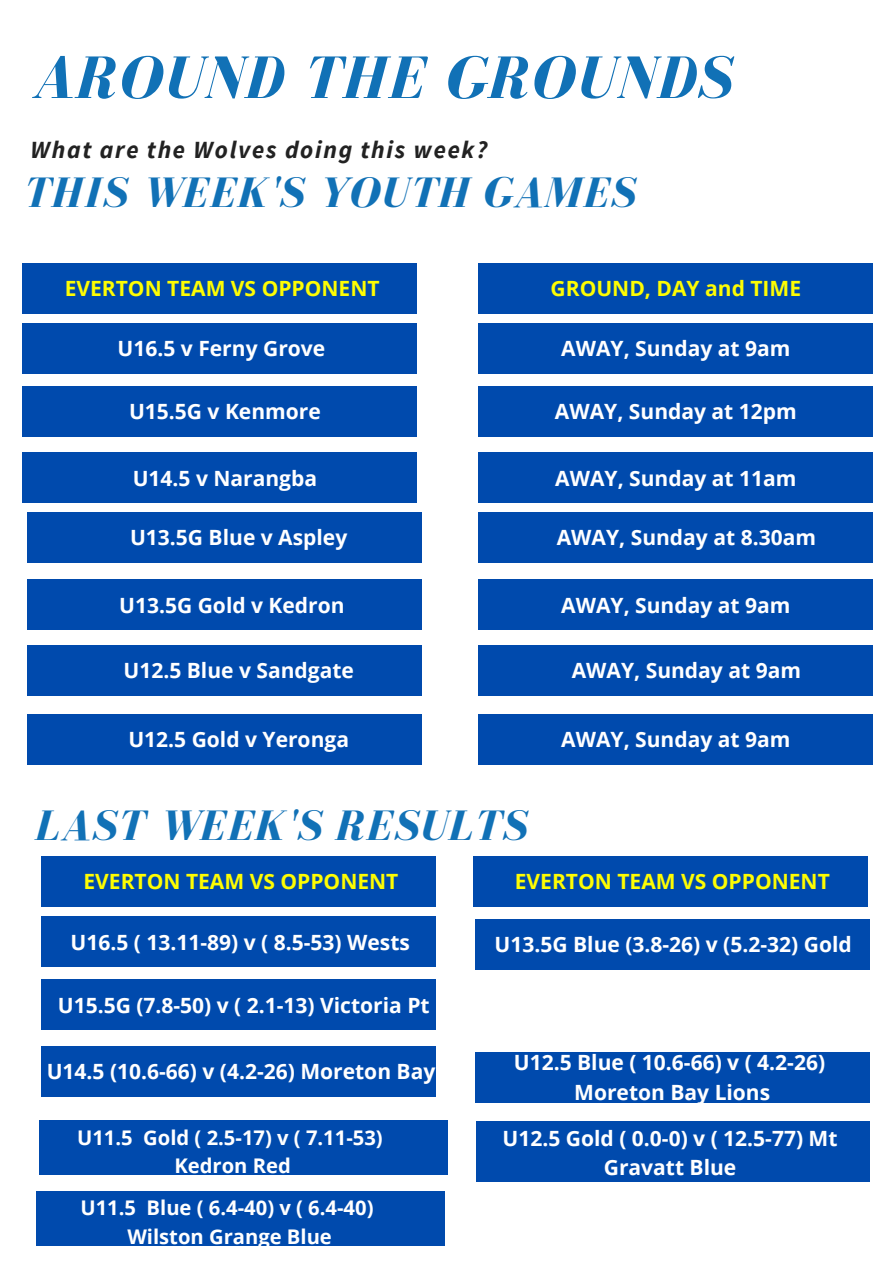
<style>
.page{position:relative;width:894px;height:1264px;background:#fff}
.page>*{position:absolute;margin:0;border:0;box-sizing:border-box;transform-origin:0 0}
.t1{font:italic 700 61.8px "Bodoni FLF";letter-spacing:.03em;color:#1171b6}
.t2{font:italic 700 43.8px "Bodoni FLF";letter-spacing:.03em;color:#1171b6}
.t3{font:italic 700 24.6px "Source Sans Pro";letter-spacing:.07em;color:#222}
.t4{font:700 21px/29.2px "Open Sans";color:#fff;text-align:center}
.t5{font:700 21px "Open Sans";color:#fefd02}
.t6{font:700 20.25px "Open Sans";color:#fff}
</style>
<div class="page">
<div style="left:23px;top:323px;width:394px;height:51px;background:#004aad"></div>
<div style="left:23px;top:386px;width:394px;height:51px;background:#004aad"></div>
<div style="left:23px;top:452px;width:394px;height:51px;background:#004aad"></div>
<div style="left:28px;top:512px;width:394px;height:50px;background:#004aad"></div>
<div style="left:28px;top:579px;width:394px;height:51px;background:#004aad"></div>
<div style="left:28px;top:645px;width:394px;height:50px;background:#004aad"></div>
<div style="left:478px;top:323px;width:394px;height:51px;background:#004aad"></div>
<div style="left:478px;top:386px;width:394px;height:51px;background:#004aad"></div>
<div style="left:478px;top:452px;width:394px;height:51px;background:#004aad"></div>
<div style="left:478px;top:512px;width:394px;height:50px;background:#004aad"></div>
<div style="left:478px;top:579px;width:394px;height:51px;background:#004aad"></div>
<div style="left:478px;top:645px;width:394px;height:50px;background:#004aad"></div>
<div style="left:478px;top:263px;width:394px;height:50px;background:#004aad"></div>
<div style="left:23px;top:263px;width:394px;height:50px;background:#004aad"></div>
<div style="left:28px;top:714px;width:394px;height:50px;background:#004aad"></div>
<div style="left:478px;top:714px;width:394px;height:50px;background:#004aad"></div>
<div style="left:42px;top:916px;width:393px;height:51px;background:#004aad"></div>
<div style="left:42px;top:979px;width:393px;height:51px;background:#004aad"></div>
<div style="left:42px;top:1045px;width:393px;height:51px;background:#004aad"></div>
<div style="left:475px;top:919px;width:394px;height:50px;background:#004aad"></div>
<div style="left:475px;top:1051px;width:394px;height:51px;background:#004aad"></div>
<div style="left:42px;top:856px;width:393px;height:50px;background:#004aad"></div>
<div style="left:475px;top:1121px;width:394px;height:60px;background:#004aad"></div>
<div style="left:39px;top:1120px;width:408px;height:55px;background:#004aad"></div>
<div style="left:473px;top:856px;width:393px;height:50px;background:#004aad"></div>
<div style="left:36px;top:1191px;width:408px;height:54px;background:#004aad"></div>
<p class="t1" style="left:32px;top:45px;width:700px">AROUND THE GROUNDS</p>
<p class="t3" style="left:31px;top:134px;width:458px">What are the Wolves doing this week?</p>
<p class="t2" style="left:23px;top:169px;width:613px">THIS WEEK'S YOUTH GAMES</p>
<p class="t5" style="left:65px;top:273px;width:316px">EVERTON TEAM VS OPPONENT</p>
<p class="t5" style="left:550px;top:273px;width:252px">GROUND, DAY and TIME</p>
<p class="t4" style="left:118px;top:333px;width:209px">U16.5 v Ferny Grove</p>
<p class="t4" style="left:561px;top:333px;width:231px">AWAY, Sunday at 9am</p>
<p class="t4" style="left:129px;top:397px;width:193px">U15.5G v Kenmore</p>
<p class="t4" style="left:554px;top:397px;width:243px">AWAY, Sunday at 12pm</p>
<p class="t4" style="left:133px;top:463px;width:186px">U14.5 v Narangba</p>
<p class="t4" style="left:130px;top:522px;width:219px">U13.5G Blue v Aspley</p>
<p class="t4" style="left:555px;top:463px;width:243px">AWAY, Sunday at 11am</p>
<p class="t4" style="left:556px;top:522px;width:261px">AWAY, Sunday at 8.30am</p>
<p class="t4" style="left:119px;top:590px;width:227px">U13.5G Gold v Kedron</p>
<p class="t4" style="left:561px;top:590px;width:231px">AWAY, Sunday at 9am</p>
<p class="t4" style="left:123px;top:655px;width:232px">U12.5 Blue v Sandgate</p>
<p class="t4" style="left:571px;top:655px;width:231px">AWAY, Sunday at 9am</p>
<p class="t4" style="left:128px;top:724px;width:222px">U12.5 Gold v Yeronga</p>
<p class="t4" style="left:561px;top:724px;width:231px">AWAY, Sunday at 9am</p>
<p class="t2" style="left:35px;top:802px;width:492px">LAST WEEK'S RESULTS</p>
<p class="t5" style="left:83px;top:866px;width:316px">EVERTON TEAM VS OPPONENT</p>
<p class="t4" style="left:70px;top:926px;width:341px">U16.5 ( 13.11-89) v ( 8.5-53) Wests</p>
<p class="t4" style="left:58px;top:989px;width:373px">U15.5G (7.8-50) v ( 2.1-13) Victoria Pt</p>
<p class="t4" style="left:47px;top:1056px;width:390px">U14.5 (10.6-66) v (4.2-26) Moreton Bay</p>
<p class="t6" style="left:77px;top:1123px;width:307px">U11.5 Gold ( 2.5-17) v ( 7.11-53)</p>
<p class="t6" style="left:174px;top:1151px;width:118px">Kedron Red</p>
<p class="t6" style="left:80px;top:1193px;width:294px">U11.5 Blue ( 6.4-40) v ( 6.4-40)</p>
<p class="t6" style="left:127px;top:1221px;width:206px">Wilston Grange Blue</p>
<p class="t5" style="left:514px;top:866px;width:316px">EVERTON TEAM VS OPPONENT</p>
<p class="t4" style="left:494px;top:929px;width:358px">U13.5G Blue (3.8-26) v (5.2-32) Gold</p>
<p class="t4" style="left:513px;top:1047px;width:313px">U12.5 Blue ( 10.6-66) v ( 4.2-26)</p>
<p class="t4" style="left:574px;top:1076px;width:197px">Moreton Bay Lions</p>
<p class="t4" style="left:502px;top:1122px;width:336px">U12.5 Gold ( 0.0-0) v ( 12.5-77) Mt<br>Gravatt Blue</p>
</div>
